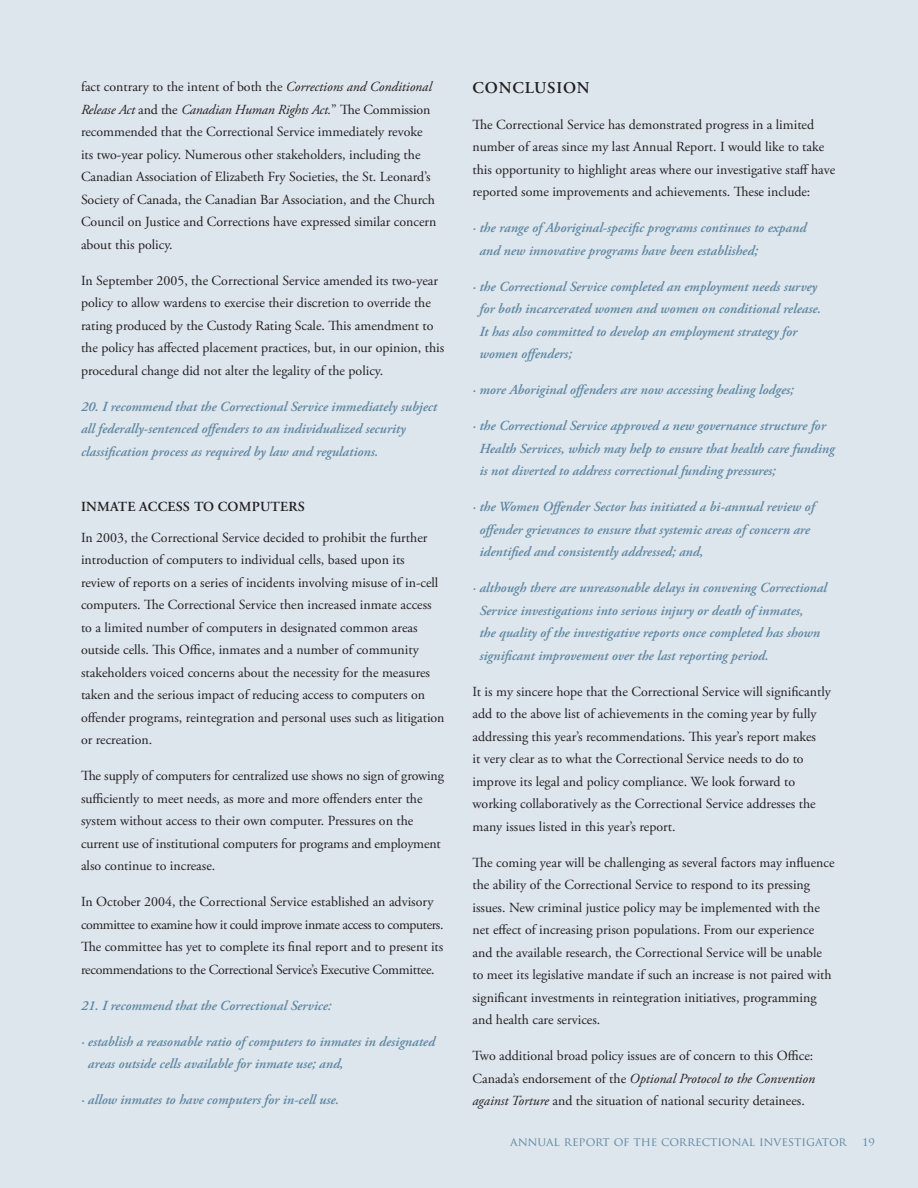
<style>
.page{position:relative;width:918px;height:1188px;background:#dde5ed}
.page>*{position:absolute;margin:0;border:0;box-sizing:border-box;transform-origin:0 0}
.t1{font:600 16.5px "Adobe Garamond Pro";letter-spacing:.05em;color:#231f20}
.t2{font:13.8px/22.5px "Adobe Garamond Pro";color:#231f20}
.t3{font:italic 600 13.8px/22.5px "Adobe Garamond Pro";color:#5d87a1}
.t4{font:13.8px/22.5px "Adobe Garamond Pro";letter-spacing:-.02em;color:#231f20}
.t5{font:600 13.8px "Adobe Garamond Pro";letter-spacing:.015em;color:#231f20}
.t6{font:12px "Trajan Pro";color:#5d87a1}
.s1{font-style:italic}
</style>
<div class="page">
<p class="t2" style="left:81px;top:76px;width:357px">fact contrary to the intent of both the <span class="s1">Corrections and Conditional Release Act</span> and the <span class="s1">Canadian Human Rights Act.</span>” The Commission recommended that the Correctional Service immediately revoke its two-year policy. Numerous other stakeholders, including the Canadian Association of Elizabeth Fry Societies, the St. Leonard’s Society of Canada, the Canadian Bar Association, and the Church Council on Justice and Corrections have expressed similar concern about this policy.</p>
<p class="t2" style="left:81px;top:269px;width:365px">In September 2005, the Correctional Service amended its two-year policy to allow wardens to exercise their discretion to override the rating produced by the Custody Rating Scale. This amendment to the policy has affected placement practices, but, in our opinion, this procedural change did not alter the legality of the policy.</p>
<p class="t3" style="left:81px;top:395px;width:358px">20. I recommend that the Correctional Service immediately subject all federally-sentenced offenders to an individualized security classification process as required by law and regulations.</p>
<p class="t5" style="left:81px;top:499px;width:69px">INMATE ACC</p>
<p class="t5" style="left:168px;top:499px;width:139px">ESS TO COMP UTERS</p>
<p class="t2" style="left:81px;top:527px;width:365px">In 2003, the Correctional Service decided to prohibit the further introduction of computers to individual cells, based upon its<br>review of reports on a series of incidents involving misuse of in-cell computers. The Correctional Service then increased inmate access to a limited number of computers in designated common areas outside cells. This Office, inmates and a number of community stakeholders voiced concerns about the necessity for the measures taken and the serious impact of reducing access to computers on offender programs, reintegration and personal uses such as litigation or recreation.</p>
<p class="t2" style="left:81px;top:765px;width:364px">The supply of computers for centralized use shows no sign of growing sufficiently to meet needs, as more and more offenders enter the system without access to their own computer. Pressures on the current use of institutional computers for programs and employment also continue to increase.</p>
<p class="t4" style="left:81px;top:891px;width:364px">In October 2004, the Correctional Service established an advisory committee to examine how it could improve inmate access to computers.<br>The committee has yet to complete its final report and to present its recommendations to the Correctional Service’s Executive Committee.</p>
<p class="t3" style="left:81px;top:995px;width:252px">21. I recommend that the Correctional Service:</p>
<p class="t3" style="left:88px;top:1031px;width:349px;text-indent:-7px">· establish a reasonable ratio of computers to inmates in designated areas outside cells available for inmate use; and,</p>
<p class="t3" style="left:81px;top:1089px;width:260px">· allow inmates to have computers for in-cell use.</p>
<p class="t1" style="left:473px;top:78px;width:119px">CONCLUSION</p>
<p class="t2" style="left:472px;top:114px;width:364px">The Correctional Service has demonstrated progress in a limited number of areas since my last Annual Report. I would like to take this opportunity to highlight areas where our investigative staff have reported some improvements and achievements. These include:</p>
<p class="t3" style="left:479px;top:217px;width:328px;text-indent:-7px">· the range of Aboriginal-specific programs continues to expand and new innovative programs have been established;</p>
<p class="t3" style="left:479px;top:276px;width:343px;text-indent:-7px">· the Correctional Service completed an employment needs survey for both incarcerated women and women on conditional release.<br>It has also committed to develop an employment strategy for women offenders;</p>
<p class="t3" style="left:472px;top:379px;width:323px">· more Aboriginal offenders are now accessing healing lodges;</p>
<p class="t3" style="left:479px;top:415px;width:357px;text-indent:-7px">· the Correctional Service approved a new governance structure for<br>Health Services, which may help to ensure that health care funding is not diverted to address correctional funding pressures;</p>
<p class="t3" style="left:479px;top:496px;width:337px;text-indent:-7px">· the Women Offender Sector has initiated a bi-annual review of offender grievances to ensure that systemic areas of concern are identified and consistently addressed; and,</p>
<p class="t3" style="left:479px;top:577px;width:349px;text-indent:-7px">· although there are unreasonable delays in convening Correctional Service investigations into serious injury or death of inmates,<br>the quality of the investigative reports once completed has shown significant improvement over the last reporting period.</p>
<p class="t2" style="left:472px;top:681px;width:360px">It is my sincere hope that the Correctional Service will significantly add to the above list of achievements in the coming year by fully addressing this year’s recommendations. This year’s report makes<br>it very clear as to what the Correctional Service needs to do to improve its legal and policy compliance. We look forward to working collaboratively as the Correctional Service addresses the many issues listed in this year’s report.</p>
<p class="t2" style="left:472px;top:852px;width:364px">The coming year will be challenging as several factors may influence the ability of the Correctional Service to respond to its pressing issues. New criminal justice policy may be implemented with the net effect of increasing prison populations. From our experience and the available research, the Correctional Service will be unable to meet its legislative mandate if such an increase is not paired with significant investments in reintegration initiatives, programming and health care services.</p>
<p class="t2" style="left:472px;top:1045px;width:344px">Two additional broad policy issues are of concern to this Office:<br>Canada’s endorsement of the <span class="s1">Optional Protocol to the Convention against Torture</span> and the situation of national security detainees.</p>
<p class="t6" style="left:510px;top:1134px;width:338px">ANNUAL REPORT OF THE CORRECTIONAL INVESTIGATOR</p>
<p class="t6" style="left:862px;top:1134px;width:14px">19</p>
</div>
